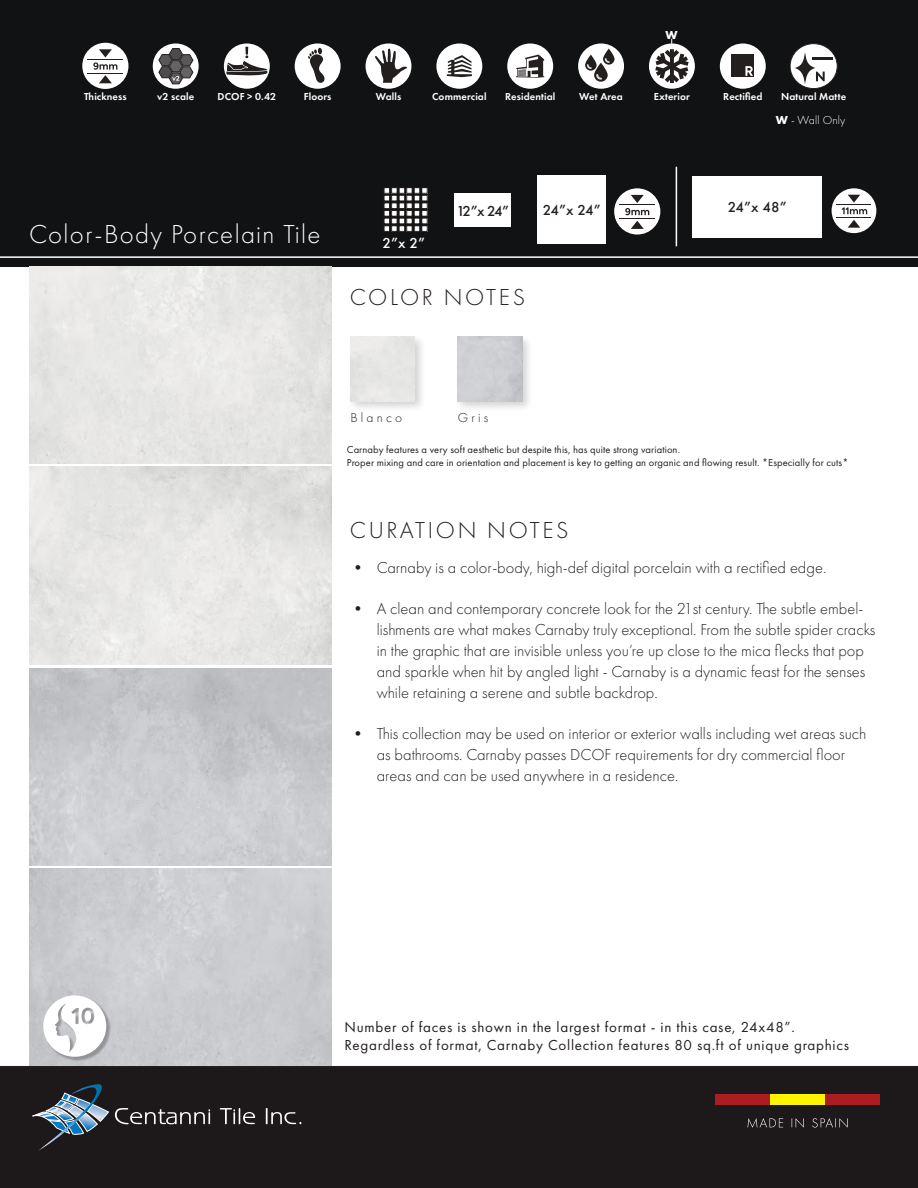
<style>
.page{position:relative;width:918px;height:1188px;background:#fff}
.page>*{position:absolute;margin:0;border:0;box-sizing:border-box;transform-origin:0 0}
.t1{font:300 27px "Futura PT";letter-spacing:.05em;color:#fff}
.t2{font:300 24px "Futura PT";letter-spacing:.11em;color:#241f1f}
.t3{font:300 16.5px/21px "Futura PT";color:#241f1f}
.t4{font:15px/18px "Futura PT";letter-spacing:.05em;color:#241f1f}
.t5{font:500 15px "Futura PT";letter-spacing:-.06em;color:#241f1f}
.t6{font:500 15px "Futura PT";color:#fff}
.t7{font:300 13.5px "Futura PT";letter-spacing:.24em;color:#241f1f}
.t8{font:300 12px "Futura PT";letter-spacing:.01em;color:#fff}
.t9{font:700 12px "Futura PT";color:#fff}
.t10{font:10.5px/13.5px "Futura PT";letter-spacing:.01em;color:#241f1f}
.t11{font:600 10.5px "Futura PT";letter-spacing:.01em;color:#fff}
.s1{font-weight:700}
</style>
<div class="page">
<div style="left:0;top:0;width:918px;height:266px;background:#111213"></div>
<div style="left:0;top:1067px;width:918px;height:121px;background:#1d1819"></div>
<div style="left:692px;top:176px;width:130px;height:61px;background:#fff"></div>
<div style="left:538px;top:176px;width:68px;height:68px;background:#fff"></div>
<div style="left:455px;top:193px;width:56px;height:34px;background:#fff"></div>
<hr style="left:0;top:256px;width:918px;height:2px;background:#fff">
<hr style="left:0;top:1066px;width:918px;height:1px;background:#241f1f">
<div style="left:347px;top:334px;width:79px;height:79px;background:#241f1f;opacity:.2"></div>
<div style="left:350px;top:337px;width:64px;height:64px;background:#e7e6e4"></div>
<div style="left:455px;top:334px;width:78px;height:79px;background:#241f1f;opacity:.2"></div>
<img style="left:458px;top:337px;width:64px;height:64px">
<img style="left:29px;top:668px;width:303px;height:197px">
<div style="left:44px;top:996px;width:67px;height:66px;background:#241f1f;opacity:.31"></div>
<svg style="left:43px;top:995px;width:63px;height:62px"></svg>
<div style="left:384px;top:187px;width:6px;height:7px;border:1px solid #241f1f"></div>
<div style="left:406px;top:187px;width:7px;height:7px;border:1px solid #241f1f"></div>
<div style="left:391px;top:187px;width:6px;height:7px;border:1px solid #241f1f"></div>
<div style="left:414px;top:187px;width:6px;height:7px;border:1px solid #241f1f"></div>
<div style="left:399px;top:187px;width:6px;height:7px;border:1px solid #241f1f"></div>
<div style="left:421px;top:187px;width:7px;height:7px;border:1px solid #241f1f"></div>
<div style="left:421px;top:218px;width:7px;height:6px;border:1px solid #241f1f"></div>
<div style="left:421px;top:195px;width:7px;height:6px;border:1px solid #241f1f"></div>
<div style="left:384px;top:225px;width:6px;height:7px;border:1px solid #241f1f"></div>
<div style="left:406px;top:225px;width:7px;height:7px;border:1px solid #241f1f"></div>
<div style="left:391px;top:225px;width:6px;height:7px;border:1px solid #241f1f"></div>
<div style="left:414px;top:225px;width:6px;height:7px;border:1px solid #241f1f"></div>
<div style="left:399px;top:225px;width:6px;height:7px;border:1px solid #241f1f"></div>
<div style="left:421px;top:225px;width:7px;height:7px;border:1px solid #241f1f"></div>
<div style="left:421px;top:203px;width:7px;height:6px;border:1px solid #241f1f"></div>
<svg style="left:384px;top:188px;width:43px;height:43px"></svg>
<div style="left:421px;top:210px;width:7px;height:7px;border:1px solid #241f1f"></div>
<svg style="left:220px;top:1108px;width:35px;height:16px"></svg>
<svg style="left:266px;top:1108px;width:35px;height:16px"></svg>
<svg style="left:32px;top:1084px;width:178px;height:66px"></svg>
<div style="left:295px;top:43px;width:46px;height:46px;background:#fff;border-radius:50%"></div>
<svg style="left:308px;top:48px;width:17px;height:35px"></svg>
<div style="left:224px;top:43px;width:46px;height:46px;background:#fff;border-radius:50%"></div>
<svg style="left:226px;top:47px;width:41px;height:28px"></svg>
<div style="left:366px;top:43px;width:45px;height:46px;background:#fff;border-radius:50%"></div>
<svg style="left:375px;top:48px;width:32px;height:35px"></svg>
<div style="left:436px;top:43px;width:46px;height:46px;background:#fff;border-radius:50%"></div>
<svg style="left:447px;top:55px;width:25px;height:22px"></svg>
<div style="left:507px;top:43px;width:46px;height:46px;background:#fff;border-radius:50%"></div>
<svg style="left:516px;top:55px;width:28px;height:23px"></svg>
<div style="left:578px;top:43px;width:46px;height:46px;background:#fff;border-radius:50%"></div>
<svg style="left:585px;top:49px;width:30px;height:33px"></svg>
<div style="left:720px;top:43px;width:46px;height:46px;background:#fff;border-radius:50%"></div>
<div style="left:732px;top:55px;width:22px;height:22px;background:#241f1f"></div>
<svg style="left:745px;top:66px;width:8px;height:10px"></svg>
<svg style="left:153px;top:43px;width:46px;height:46px"></svg>
<svg style="left:158px;top:48px;width:35px;height:36px"></svg>
<div style="left:790px;top:44px;width:47px;height:45px;background:#fff;border-radius:50%"></div>
<div style="left:790px;top:43px;width:47px;height:46px;border:1px solid #241f1f;border-radius:50%"></div>
<svg style="left:795px;top:52px;width:20px;height:32px"></svg>
<hr style="left:812px;top:57px;width:21px;height:2px;background:#241f1f">
<svg style="left:816px;top:72px;width:9px;height:9px"></svg>
<div style="left:649px;top:43px;width:46px;height:46px;background:#fff;border-radius:50%"></div>
<svg style="left:655px;top:39px;width:34px;height:44px"></svg>
<div style="left:82px;top:43px;width:46px;height:46px;background:#fff;border-radius:50%"></div>
<hr style="left:88px;top:59px;width:35px;height:1px;background:#241f1f">
<hr style="left:88px;top:73px;width:35px;height:1px;background:#241f1f">
<svg style="left:93px;top:49px;width:24px;height:34px"></svg>
<div style="left:832px;top:188px;width:44px;height:45px;background:#fff;border-radius:50%"></div>
<svg style="left:848px;top:220px;width:12px;height:8px"></svg>
<hr style="left:837px;top:204px;width:34px;height:1px;background:#241f1f">
<hr style="left:837px;top:217px;width:34px;height:1px;background:#241f1f">
<svg style="left:842px;top:195px;width:25px;height:19px"></svg>
<div style="left:614px;top:188px;width:46px;height:47px;background:#fff;border-radius:50%"></div>
<svg style="left:631px;top:221px;width:13px;height:8px"></svg>
<hr style="left:620px;top:204px;width:35px;height:1px;background:#241f1f">
<hr style="left:620px;top:218px;width:35px;height:1px;background:#241f1f">
<svg style="left:625px;top:195px;width:24px;height:20px"></svg>
<hr style="left:676px;top:167px;width:1px;height:79px;background:#fff">
<div style="left:716px;top:1095px;width:54px;height:10px;background:#ab1d20"></div>
<div style="left:825px;top:1095px;width:55px;height:10px;background:#ab1d20"></div>
<svg style="left:748px;top:1118px;width:100px;height:10px"></svg>
<div style="left:770px;top:1095px;width:55px;height:10px;background:#fff300"></div>
<p class="t11" style="left:84px;top:90px;width:44px">Thickness</p>
<p class="t9" style="left:666px;top:27px;width:14px">W</p>
<p class="t11" style="left:157px;top:90px;width:39px">v2 scale</p>
<p class="t11" style="left:218px;top:90px;width:60px">DCOF &gt; 0.42</p>
<p class="t11" style="left:304px;top:90px;width:29px">Floors</p>
<p class="t11" style="left:376px;top:90px;width:27px">Walls</p>
<p class="t11" style="left:432px;top:90px;width:56px">Commercial</p>
<p class="t11" style="left:505px;top:90px;width:52px">Residential</p>
<p class="t11" style="left:579px;top:90px;width:45px">Wet Area</p>
<p class="t11" style="left:723px;top:90px;width:41px">Rectified</p>
<p class="t11" style="left:781px;top:90px;width:67px">Natural Matte</p>
<p class="t8" style="left:776px;top:113px;width:71px"><span class="s1">W</span> - Wall Only</p>
<p class="t11" style="left:654px;top:90px;width:38px">Exterior</p>
<p class="t5" style="left:456px;top:202px;width:54px">12”x 24”</p>
<p class="t5" style="left:543px;top:201px;width:59px">24”x 24”</p>
<p class="t5" style="left:728px;top:198px;width:60px">24”x 48”</p>
<h1 class="t1" style="left:29px;top:219px;width:293px">Color-Body Porcelain Tile</h1>
<p class="t6" style="left:382px;top:234px;width:44px">2”x 2”</p>
<h2 class="t2" style="left:350px;top:284px;width:177px">COLOR NOTES</h2>
<p class="t7" style="left:350px;top:410px;width:53px">Blanco</p>
<p class="t10" style="left:347px;top:442px;width:503px">Carnaby features a very soft aesthetic but despite this, has quite strong variation.<br>Proper mixing and care in orientation and placement is key to getting an organic and flowing result. *Especially for cuts*</p>
<p class="t7" style="left:458px;top:410px;width:32px">Gris</p>
<h2 class="t2" style="left:350px;top:516px;width:220px">CURATION NOTES</h2>
<p class="t3" style="left:350px;top:557px;width:478px">• Carnaby is a color-body, high-def digital porcelain with a rectified edge.</p>
<p class="t3" style="left:377px;top:598px;width:500px;text-indent:-27px">• A clean and contemporary concrete look for the 21st century. The subtle embel&shy;lishments are what makes Carnaby truly exceptional. From the subtle spider cracks in the graphic that are invisible unless you’re up close to the mica flecks that pop and sparkle when hit by angled light - Carnaby is a dynamic feast for the senses while retaining a serene and subtle backdrop.</p>
<p class="t3" style="left:377px;top:723px;width:491px;text-indent:-27px">• This collection may be used on interior or exterior walls including wet areas such as bathrooms. Carnaby passes DCOF requirements for dry commercial floor areas and can be used anywhere in a residence.</p>
<p class="t4" style="left:345px;top:1018px;width:506px">Number of faces is shown in the largest format - in this case, 24x48”.<br>Regardless of format, Carnaby Collection features 80 sq.ft of unique graphics</p>
</div>
